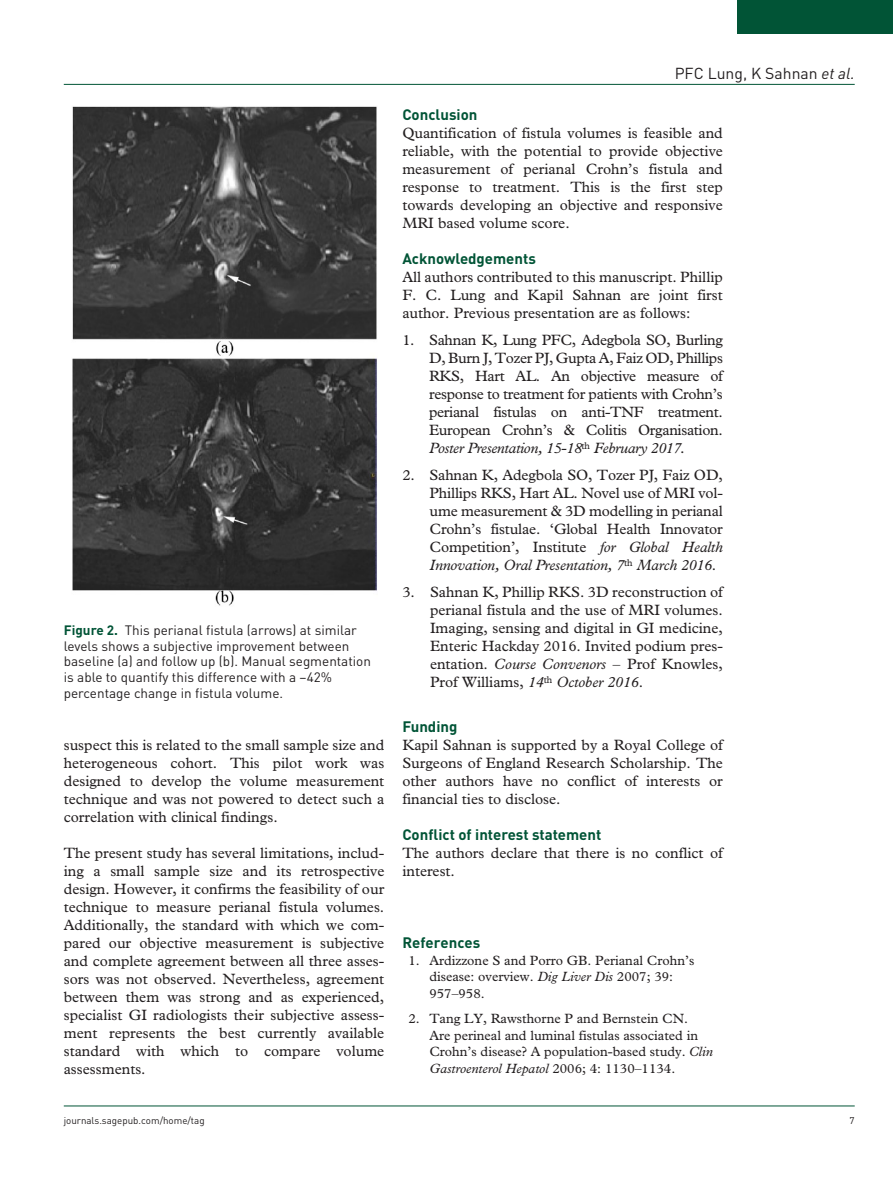
<style>
.page{position:relative;width:893px;height:1191px;background:#fff}
.page>*{position:absolute;margin:0;border:0;box-sizing:border-box;transform-origin:0 0}
.t1{font:15.75px "DIN";color:#231f20}
.t2{font:15px/18px "Plantin Std";color:#231f20;text-align:justify}
.t3{font:700 15px "DIN";color:#015436}
.t4{font:13.5px/16.5px "Plantin Std";color:#231f20}
.t5{font:13.5px/15.8px "DIN";color:#231f20}
.t6{font:9.75px "DIN";color:#231f20}
.s1{font-weight:700;color:#015436}
.s2{font-style:italic}
</style>
<div class="page">
<hr style="left:64px;top:84px;width:791px;height:1px;background:#015436">
<hr style="left:64px;top:1105px;width:791px;height:1px;background:#015436">
<div style="left:738px;top:0;width:155px;height:34px;background:#015436"></div>
<img style="left:72px;top:106px;width:305px;height:500px">
<p class="t5" style="left:64px;top:622px;width:309px"><span class="s1">Figure 2.</span> This perianal fistula (arrows) at similar levels shows a subjective improvement between baseline (a) and follow up (b). Manual segmentation is able to quantify this difference with a −42% percentage change in fistula volume.</p>
<p class="t2" style="left:64px;top:736px;width:322px">suspect this is related to the small sample size and heterogeneous cohort. This pilot work was designed to develop the volume measurement technique and was not powered to detect such a correlation with clinical findings.</p>
<p class="t2" style="left:64px;top:844px;width:322px">The present study has several limitations, includ&shy;ing a small sample size and its retrospective design. However, it confirms the feasibility of our technique to measure perianal fistula volumes.<br>Additionally, the standard with which we com&shy;pared our objective measurement is subjective and complete agreement between all three asses&shy;sors was not observed. Nevertheless, agreement between them was strong and as experienced, specialist GI radiologists their subjective assess&shy;ment represents the best currently available standard with which to compare volume assessments.</p>
<p class="t1" style="left:675px;top:63px;width:181px">PFC Lung, K Sahnan <span class="s2">et al.</span></p>
<p class="t3" style="left:402px;top:105px;width:77px">Conclusion</p>
<p class="t2" style="left:402px;top:124px;width:322px">Quantification of fistula volumes is feasible and reliable, with the potential to provide objective measurement of perianal Crohn’s fistula and response to treatment. This is the first step towards developing an objective and responsive MRI based volume score.</p>
<p class="t3" style="left:402px;top:249px;width:135px">Acknowledgements</p>
<p class="t2" style="left:402px;top:268px;width:322px">All authors contributed to this manuscript. Phillip F. C. Lung and Kapil Sahnan are joint first author. Previous presentation are as follows:</p>
<p class="t2" style="left:429px;top:331px;width:295px;text-indent:-27px">1. Sahnan K, Lung PFC, Adegbola SO, Burling D, Burn J, Tozer PJ, Gupta A, Faiz OD, Phillips RKS, Hart AL. An objective measure of response to treatment for patients with Crohn’s perianal fistulas on anti-TNF treatment.<br>European Crohn’s &amp; Colitis Organisation.<br><span class="s2">Poster Presentation, 15-18</span><sup>th</sup> <span class="s2">February 2017.</span></p>
<p class="t2" style="left:430px;top:466px;width:295px;text-indent:-27px">2. Sahnan K, Adegbola SO, Tozer PJ, Faiz OD, Phillips RKS, Hart AL. Novel use of MRI vol&shy;ume measurement &amp; 3D modelling in perianal Crohn’s fistulae. ‘Global Health Innovator Competition’, Institute <span class="s2">for Global Health Innovation, Oral Presentation, 7</span><sup>th</sup> <span class="s2">March 2016</span>.</p>
<p class="t2" style="left:430px;top:583px;width:294px;text-indent:-28px">3. Sahnan K, Phillip RKS. 3D reconstruction of perianal fistula and the use of MRI volumes.<br>Imaging, sensing and digital in GI medicine, Enteric Hackday 2016. Invited podium pres&shy;entation. <span class="s2">Course Convenors</span> – Prof Knowles, Prof Williams, <span class="s2">14</span><sup>th</sup> <span class="s2">October 2016</span>.</p>
<p class="t3" style="left:402px;top:717px;width:57px">Funding</p>
<p class="t2" style="left:402px;top:736px;width:322px">Kapil Sahnan is supported by a Royal College of Surgeons of England Research Scholarship. The other authors have no conflict of interests or financial ties to disclose.</p>
<p class="t3" style="left:402px;top:825px;width:201px">Conflict of interest statement</p>
<p class="t2" style="left:402px;top:844px;width:322px">The authors declare that there is no conflict of interest.</p>
<p class="t3" style="left:402px;top:933px;width:79px">References</p>
<p class="t4" style="left:429px;top:952px;width:267px;text-indent:-21px">1. Ardizzone S and Porro GB. Perianal Crohn’s disease: overview. <span class="s2">Dig Liver Dis</span> 2007; 39:<br>957–958.</p>
<p class="t4" style="left:429px;top:1010px;width:285px;text-indent:-21px">2. Tang LY, Rawsthorne P and Bernstein CN.<br>Are perineal and luminal fistulas associated in Crohn’s disease? A population-based study. <span class="s2">Clin Gastroenterol Hepatol</span> 2006; 4: 1130–1134.</p>
<p class="t6" style="left:64px;top:1114px;width:142px">journals.sagepub.com/home/tag</p>
<p class="t6" style="left:850px;top:1114px;width:7px">7</p>
</div>
